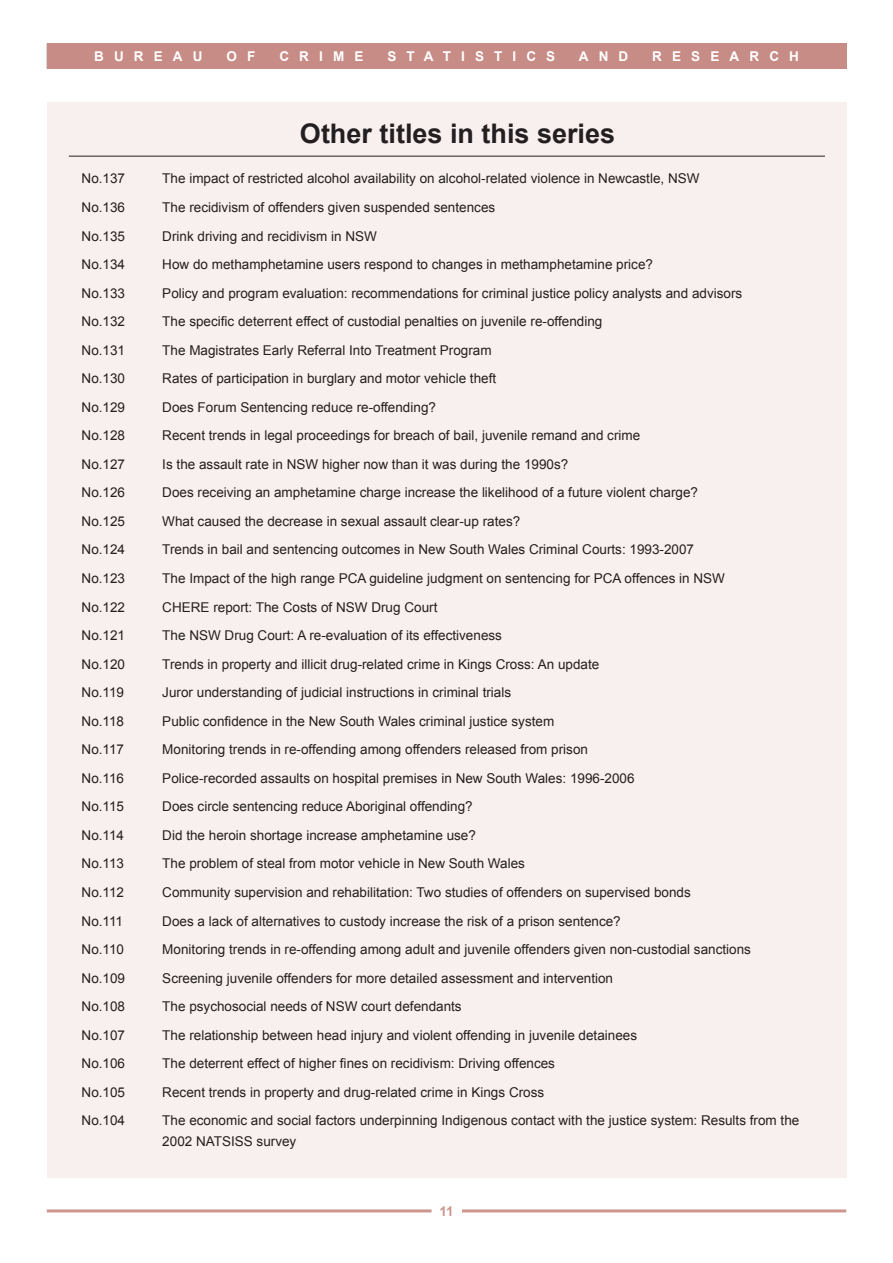
<style>
.page{position:relative;width:893px;height:1263px;background:#fff}
.page>*{position:absolute;margin:0;border:0;box-sizing:border-box;transform-origin:0 0}
.t1{font:700 27px "Arial";color:#231f20}
.t2{font:13.5px/21px "Arial";color:#231f20}
.t3{font:700 13.5px "Arial";letter-spacing:.75em;color:#fff}
.t4{font:700 13.5px "Arial";color:#cc968f}
</style>
<div class="page">
<hr style="left:47px;top:1209px;width:799px;height:3px;background:#cc968f">
<div style="left:432px;top:1204px;width:29px;height:17px;background:#fff"></div>
<div style="left:47px;top:44px;width:799px;height:25px;background:#c78c86"></div>
<div style="left:47px;top:102px;width:799px;height:1076px;background:#f8f0ee"></div>
<hr style="left:69px;top:156px;width:756px;height:1px;background:#231f20">
<p class="t3" style="left:94px;top:48px;width:110px">BUREAU</p>
<p class="t3" style="left:227px;top:48px;width:30px">O F</p>
<p class="t3" style="left:279px;top:48px;width:85px">CRIME</p>
<p class="t3" style="left:387px;top:48px;width:169px">STATISTICS</p>
<p class="t3" style="left:579px;top:48px;width:51px">AND</p>
<p class="t3" style="left:652px;top:48px;width:148px">RESEARCH</p>
<h1 class="t1" style="left:300px;top:116px;width:317px">Other titles in this series</h1>
<p class="t2" style="left:82px;top:168px;width:45px">No.137</p>
<p class="t2" style="left:162px;top:168px;width:539px">The impact of restricted alcohol availability on alcohol-related violence in Newcastle, NSW</p>
<p class="t2" style="left:82px;top:197px;width:45px">No.136</p>
<p class="t2" style="left:162px;top:197px;width:334px">The recidivism of offenders given suspended sentences</p>
<p class="t2" style="left:82px;top:225px;width:45px">No.135</p>
<p class="t2" style="left:162px;top:225px;width:216px">Drink driving and recidivism in NSW</p>
<p class="t2" style="left:82px;top:254px;width:45px">No.134</p>
<p class="t2" style="left:162px;top:254px;width:492px">How do methamphetamine users respond to changes in methamphetamine price?</p>
<p class="t2" style="left:82px;top:282px;width:45px">No.133</p>
<p class="t2" style="left:162px;top:282px;width:581px">Policy and program evaluation: recommendations for criminal justice policy analysts and advisors</p>
<p class="t2" style="left:82px;top:311px;width:45px">No.132</p>
<p class="t2" style="left:162px;top:311px;width:442px">The specific deterrent effect of custodial penalties on juvenile re-offending</p>
<p class="t2" style="left:82px;top:340px;width:45px">No.131</p>
<p class="t2" style="left:162px;top:340px;width:331px">The Magistrates Early Referral Into Treatment Program</p>
<p class="t2" style="left:82px;top:368px;width:45px">No.130</p>
<p class="t2" style="left:162px;top:368px;width:335px">Rates of participation in burglary and motor vehicle theft</p>
<p class="t2" style="left:82px;top:397px;width:45px">No.129</p>
<p class="t2" style="left:162px;top:397px;width:275px">Does Forum Sentencing reduce re-offending?</p>
<p class="t2" style="left:82px;top:425px;width:45px">No.128</p>
<p class="t2" style="left:162px;top:425px;width:479px">Recent trends in legal proceedings for breach of bail, juvenile remand and crime</p>
<p class="t2" style="left:82px;top:454px;width:45px">No.127</p>
<p class="t2" style="left:162px;top:454px;width:407px">Is the assault rate in NSW higher now than it was during the 1990s?</p>
<p class="t2" style="left:82px;top:482px;width:45px">No.126</p>
<p class="t2" style="left:162px;top:482px;width:537px">Does receiving an amphetamine charge increase the likelihood of a future violent charge?</p>
<p class="t2" style="left:82px;top:511px;width:45px">No.125</p>
<p class="t2" style="left:162px;top:511px;width:359px">What caused the decrease in sexual assault clear-up rates?</p>
<p class="t2" style="left:82px;top:539px;width:45px">No.124</p>
<p class="t2" style="left:162px;top:539px;width:533px">Trends in bail and sentencing outcomes in New South Wales Criminal Courts: 1993-2007</p>
<p class="t2" style="left:82px;top:568px;width:45px">No.123</p>
<p class="t2" style="left:162px;top:568px;width:564px">The Impact of the high range PCA guideline judgment on sentencing for PCA offences in NSW</p>
<p class="t2" style="left:82px;top:596px;width:45px">No.122</p>
<p class="t2" style="left:162px;top:596px;width:277px">CHERE report: The Costs of NSW Drug Court</p>
<p class="t2" style="left:82px;top:625px;width:45px">No.121</p>
<p class="t2" style="left:162px;top:625px;width:341px">The NSW Drug Court: A re-evaluation of its effectiveness</p>
<p class="t2" style="left:82px;top:653px;width:45px">No.120</p>
<p class="t2" style="left:162px;top:653px;width:438px">Trends in property and illicit drug-related crime in Kings Cross: An update</p>
<p class="t2" style="left:82px;top:682px;width:44px">No.119</p>
<p class="t2" style="left:162px;top:682px;width:350px">Juror understanding of judicial instructions in criminal trials</p>
<p class="t2" style="left:82px;top:711px;width:44px">No.118</p>
<p class="t2" style="left:162px;top:711px;width:393px">Public confidence in the New South Wales criminal justice system</p>
<p class="t2" style="left:82px;top:739px;width:44px">No.117</p>
<p class="t2" style="left:162px;top:739px;width:427px">Monitoring trends in re-offending among offenders released from prison</p>
<p class="t2" style="left:82px;top:768px;width:44px">No.116</p>
<p class="t2" style="left:162px;top:768px;width:474px">Police-recorded assaults on hospital premises in New South Wales: 1996-2006</p>
<p class="t2" style="left:82px;top:796px;width:44px">No.115</p>
<p class="t2" style="left:162px;top:796px;width:312px">Does circle sentencing reduce Aboriginal offending?</p>
<p class="t2" style="left:82px;top:825px;width:44px">No.114</p>
<p class="t2" style="left:162px;top:825px;width:315px">Did the heroin shortage increase amphetamine use?</p>
<p class="t2" style="left:82px;top:853px;width:44px">No.113</p>
<p class="t2" style="left:162px;top:853px;width:364px">The problem of steal from motor vehicle in New South Wales</p>
<p class="t2" style="left:82px;top:882px;width:44px">No.112</p>
<p class="t2" style="left:162px;top:882px;width:530px">Community supervision and rehabilitation: Two studies of offenders on supervised bonds</p>
<p class="t2" style="left:82px;top:910px;width:43px">No.111</p>
<p class="t2" style="left:162px;top:910px;width:460px">Does a lack of alternatives to custody increase the risk of a prison sentence?</p>
<p class="t2" style="left:82px;top:939px;width:44px">No.110</p>
<p class="t2" style="left:162px;top:939px;width:590px">Monitoring trends in re-offending among adult and juvenile offenders given non-custodial sanctions</p>
<p class="t2" style="left:82px;top:967px;width:45px">No.109</p>
<p class="t2" style="left:162px;top:967px;width:452px">Screening juvenile offenders for more detailed assessment and intervention</p>
<p class="t2" style="left:82px;top:996px;width:45px">No.108</p>
<p class="t2" style="left:162px;top:996px;width:301px">The psychosocial needs of NSW court defendants</p>
<p class="t2" style="left:82px;top:1024px;width:45px">No.107</p>
<p class="t2" style="left:162px;top:1024px;width:476px">The relationship between head injury and violent offending in juvenile detainees</p>
<p class="t2" style="left:82px;top:1053px;width:45px">No.106</p>
<p class="t2" style="left:162px;top:1053px;width:394px">The deterrent effect of higher fines on recidivism: Driving offences</p>
<p class="t2" style="left:82px;top:1082px;width:45px">No.105</p>
<p class="t2" style="left:162px;top:1082px;width:383px">Recent trends in property and drug-related crime in Kings Cross</p>
<p class="t2" style="left:82px;top:1110px;width:45px">No.104</p>
<p class="t2" style="left:162px;top:1110px;width:639px">The economic and social factors underpinning Indigenous contact with the justice system: Results from the<br>2002 NATSISS survey</p>
<p class="t4" style="left:439px;top:1202px;width:16px">11</p>
</div>
